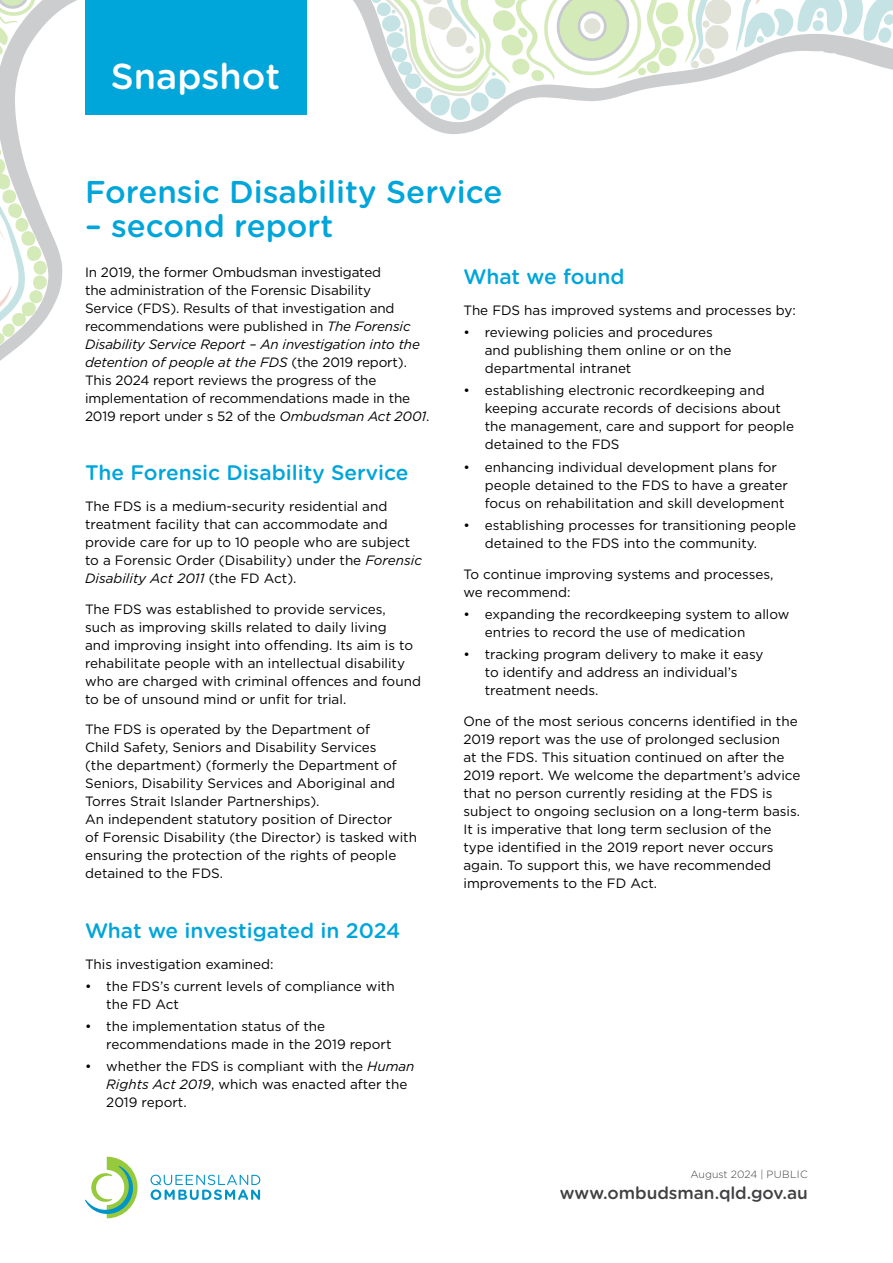
<style>
.page{position:relative;width:893px;height:1263px;background:#fff}
.page>*{position:absolute;margin:0;border:0;box-sizing:border-box;transform-origin:0 0}
.Snapshot{font:500 36px "Gotham Rounded";color:#fff}
.t1{font:500 31.5px "Gotham Rounded";color:#00a5da}
.t2{font:500 21px "Gotham Rounded";color:#00a5da}
.Web_address{font:500 17.25px "Gotham Rounded";letter-spacing:-.005em;color:#414042}
.t3{font:13.5px/18px "Gotham";color:#000}
.Body_text{font:300 10.5px "Gotham";color:#414042}
.s1{font-style:italic}
</style>
<div class="page">
<svg style="left:0;top:0;width:893px;height:361px"></svg>
<svg style="left:85px;top:1157px;width:53px;height:61px"></svg>
<svg style="left:151px;top:1175px;width:109px;height:25px"></svg>
<div style="left:85px;top:0;width:221px;height:115px;background:#00a5da"></div>
<p class="Snapshot" style="left:111px;top:51px;width:171px">Snapshot</p>
<h1 class="t1" style="left:85px;top:169px;width:419px">Forensic Disability Service</h1>
<h1 class="t1" style="left:85px;top:204px;width:250px">– second report</h1>
<p class="t3" style="left:85px;top:262px;width:346px">In 2019, the former Ombudsman investigated<br>the administration of the Forensic Disability<br>Service (FDS). Results of that investigation and recommendations were published in <span class="s1">The Forensic Disability Service Report – An investigation into the detention of people at the FDS</span> (the 2019 report).<br>This 2024 report reviews the progress of the implementation of recommendations made in the 2019 report under s 52 of the <span class="s1">Ombudsman Act 2001</span>.</p>
<h2 class="t2" style="left:463px;top:262px;width:163px">What we found</h2>
<p class="t3" style="left:463px;top:301px;width:334px">The FDS has improved systems and processes by:</p>
<p class="t3" style="left:485px;top:323px;width:248px;text-indent:-21px">• reviewing policies and procedures and publishing them online or on the departmental intranet</p>
<p class="t3" style="left:485px;top:381px;width:311px;text-indent:-21px">• establishing electronic recordkeeping and keeping accurate records of decisions about the management, care and support for people detained to the FDS</p>
<p class="t3" style="left:485px;top:457px;width:305px;text-indent:-21px">• enhancing individual development plans for people detained to the FDS to have a greater focus on rehabilitation and skill development</p>
<p class="t3" style="left:485px;top:516px;width:313px;text-indent:-21px">• establishing processes for transitioning people detained to the FDS into the community.</p>
<p class="t3" style="left:463px;top:564px;width:312px">To continue improving systems and processes, we recommend:</p>
<p class="t3" style="left:485px;top:605px;width:306px;text-indent:-21px">• expanding the recordkeeping system to allow entries to record the use of medication</p>
<p class="t3" style="left:485px;top:645px;width:280px;text-indent:-21px">• tracking program delivery to make it easy to identify and address an individual’s treatment needs.</p>
<p class="t3" style="left:463px;top:712px;width:338px">One of the most serious concerns identified in the 2019 report was the use of prolonged seclusion<br>at the FDS. This situation continued on after the 2019 report. We welcome the department’s advice that no person currently residing at the FDS is subject to ongoing seclusion on a long-term basis.<br>It is imperative that long term seclusion of the type identified in the 2019 report never occurs again. To support this, we have recommended improvements to the FD Act.</p>
<h2 class="t2" style="left:85px;top:458px;width:325px">The Forensic Disability Service</h2>
<p class="t3" style="left:85px;top:497px;width:338px">The FDS is a medium-security residential and treatment facility that can accommodate and provide care for up to 10 people who are subject to a Forensic Order (Disability) under the <span class="s1">Forensic Disability Act 2011</span> (the FD Act).</p>
<p class="t3" style="left:85px;top:599px;width:337px">The FDS was established to provide services,<br>such as improving skills related to daily living<br>and improving insight into offending. Its aim is to rehabilitate people with an intellectual disability who are charged with criminal offences and found to be of unsound mind or unfit for trial.</p>
<p class="t3" style="left:85px;top:720px;width:333px">The FDS is operated by the Department of<br>Child Safety, Seniors and Disability Services<br>(the department) (formerly the Department of Seniors, Disability Services and Aboriginal and Torres Strait Islander Partnerships).<br>An independent statutory position of Director<br>of Forensic Disability (the Director) is tasked with ensuring the protection of the rights of people detained to the FDS.</p>
<h2 class="t2" style="left:85px;top:915px;width:317px">What we investigated in 2024</h2>
<p class="t3" style="left:85px;top:954px;width:190px">This investigation examined:</p>
<p class="t3" style="left:106px;top:977px;width:290px;text-indent:-21px">• the FDS’s current levels of compliance with the FD Act</p>
<p class="t3" style="left:106px;top:1017px;width:287px;text-indent:-21px">• the implementation status of the recommendations made in the 2019 report</p>
<p class="t3" style="left:106px;top:1057px;width:310px;text-indent:-21px">• whether the FDS is compliant with the <span class="s1">Human<br>Rights Act 2019</span>, which was enacted after the<br>2019 report.</p>
<p class="Body_text" style="left:690px;top:1167px;width:119px">August 2024 | PUBLIC</p>
<p class="Web_address" style="left:560px;top:1181px;width:250px">www.ombudsman.qld.gov.au</p>
</div>
